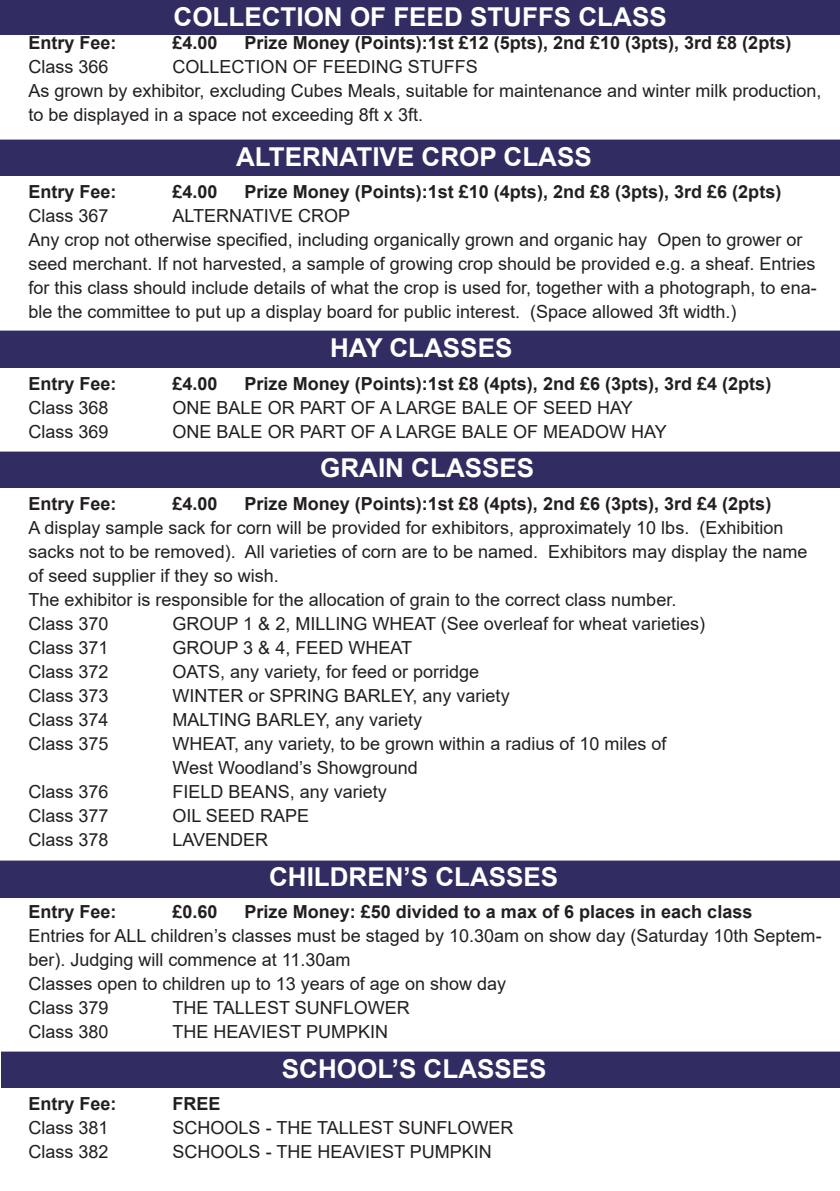
<style>
.page{position:relative;width:840px;height:1191px;background:#fff}
.page>*{position:absolute;margin:0;border:0;box-sizing:border-box;transform-origin:0 0}
.t1{font:700 26px "Arial";color:#fff}
.t2{font:18px/24px "Arial";color:#231f20}
.t3{font:700 18px "Arial";color:#231f20}
</style>
<div class="page">
<div style="left:0;top:0;width:839px;height:34px;background:#312d62"></div>
<div style="left:0;top:139px;width:839px;height:37px;background:#312d62"></div>
<div style="left:0;top:330px;width:839px;height:37px;background:#312d62"></div>
<div style="left:0;top:451px;width:839px;height:37px;background:#312d62"></div>
<div style="left:0;top:860px;width:839px;height:37px;background:#312d62"></div>
<div style="left:1px;top:1051px;width:838px;height:36px;background:#312d62"></div>
<p class="t1" style="left:173px;top:-1px;width:494px">COLLECTION OF FEED STUFFS CLASS</p>
<p class="t3" style="left:28px;top:30px;width:90px">Entry Fee:</p>
<p class="t3" style="left:172px;top:30px;width:47px">£4.00</p>
<p class="t3" style="left:244px;top:30px;width:548px">Prize Money (Points):1st £12 (5pts), 2nd £10 (3pts), 3rd £8 (2pts)</p>
<p class="t2" style="left:28px;top:55px;width:82px">Class 366</p>
<p class="t2" style="left:172px;top:55px;width:307px">COLLECTION OF FEEDING STUFFS</p>
<p class="t2" style="left:28px;top:79px;width:794px">As grown by exhibitor, excluding Cubes Meals, suitable for maintenance and winter milk production, to be displayed in a space not exceeding 8ft x 3ft.</p>
<p class="t1" style="left:236px;top:139px;width:357px">ALTERNATIVE CROP CLASS</p>
<p class="t3" style="left:28px;top:179px;width:90px">Entry Fee:</p>
<p class="t3" style="left:172px;top:179px;width:47px">£4.00</p>
<p class="t3" style="left:244px;top:179px;width:538px">Prize Money (Points):1st £10 (4pts), 2nd £8 (3pts), 3rd £6 (2pts)</p>
<p class="t2" style="left:28px;top:203px;width:82px">Class 367</p>
<p class="t2" style="left:172px;top:203px;width:179px">ALTERNATIVE CROP</p>
<p class="t2" style="left:28px;top:227px;width:789px">Any crop not otherwise specified, including organically grown and organic hay Open to grower or seed merchant. If not harvested, a sample of growing crop should be provided e.g. a sheaf. Entries for this class should include details of what the crop is used for, together with a photograph, to ena&shy;ble the committee to put up a display board for public interest. (Space allowed 3ft width.)</p>
<p class="t1" style="left:330px;top:330px;width:184px">HAY CLASSES</p>
<p class="t3" style="left:28px;top:371px;width:90px">Entry Fee:</p>
<p class="t3" style="left:172px;top:371px;width:47px">£4.00</p>
<p class="t3" style="left:244px;top:371px;width:528px">Prize Money (Points):1st £8 (4pts), 2nd £6 (3pts), 3rd £4 (2pts)</p>
<p class="t2" style="left:28px;top:395px;width:82px">Class 368</p>
<p class="t2" style="left:172px;top:395px;width:461px">ONE BALE OR PART OF A LARGE BALE OF SEED HAY</p>
<p class="t2" style="left:28px;top:419px;width:82px">Class 369</p>
<p class="t2" style="left:172px;top:419px;width:495px">ONE BALE OR PART OF A LARGE BALE OF MEADOW HAY</p>
<p class="t1" style="left:320px;top:449px;width:215px">GRAIN CLASSES</p>
<p class="t3" style="left:28px;top:491px;width:90px">Entry Fee:</p>
<p class="t3" style="left:172px;top:491px;width:47px">£4.00</p>
<p class="t3" style="left:244px;top:491px;width:528px">Prize Money (Points):1st £8 (4pts), 2nd £6 (3pts), 3rd £4 (2pts)</p>
<p class="t2" style="left:28px;top:515px;width:780px">A display sample sack for corn will be provided for exhibitors, approximately 10 lbs. (Exhibition sacks not to be removed). All varieties of corn are to be named. Exhibitors may display the name of seed supplier if they so wish.</p>
<p class="t2" style="left:28px;top:587px;width:649px">The exhibitor is responsible for the allocation of grain to the correct class number.</p>
<p class="t2" style="left:28px;top:611px;width:82px">Class 370</p>
<p class="t2" style="left:172px;top:611px;width:534px">GROUP 1 &amp; 2, MILLING WHEAT (See overleaf for wheat varieties)</p>
<p class="t2" style="left:28px;top:635px;width:82px">Class 371</p>
<p class="t2" style="left:172px;top:635px;width:241px">GROUP 3 &amp; 4, FEED WHEAT</p>
<p class="t2" style="left:28px;top:659px;width:82px">Class 372</p>
<p class="t2" style="left:172px;top:659px;width:308px">OATS, any variety, for feed or porridge</p>
<p class="t2" style="left:28px;top:683px;width:82px">Class 373</p>
<p class="t2" style="left:172px;top:683px;width:338px">WINTER or SPRING BARLEY, any variety</p>
<p class="t2" style="left:28px;top:707px;width:82px">Class 374</p>
<p class="t2" style="left:172px;top:707px;width:251px">MALTING BARLEY, any variety</p>
<p class="t2" style="left:28px;top:731px;width:82px">Class 375</p>
<p class="t2" style="left:172px;top:731px;width:495px">WHEAT, any variety, to be grown within a radius of 10 miles of</p>
<p class="t2" style="left:172px;top:755px;width:247px">West Woodland’s Showground</p>
<p class="t2" style="left:28px;top:779px;width:82px">Class 376</p>
<p class="t2" style="left:172px;top:779px;width:216px">FIELD BEANS, any variety</p>
<p class="t2" style="left:28px;top:803px;width:82px">Class 377</p>
<p class="t2" style="left:172px;top:803px;width:138px">OIL SEED RAPE</p>
<p class="t2" style="left:28px;top:827px;width:82px">Class 378</p>
<p class="t2" style="left:172px;top:827px;width:97px">LAVENDER</p>
<p class="t1" style="left:269px;top:858px;width:290px">CHILDREN’S CLASSES</p>
<p class="t3" style="left:28px;top:899px;width:90px">Entry Fee:</p>
<p class="t3" style="left:172px;top:899px;width:47px">£0.60</p>
<p class="t3" style="left:244px;top:899px;width:509px">Prize Money: £50 divided to a max of 6 places in each class</p>
<p class="t2" style="left:28px;top:923px;width:794px">Entries for ALL children’s classes must be staged by 10.30am on show day (Saturday 10th Septem&shy;ber). Judging will commence at 11.30am</p>
<p class="t2" style="left:28px;top:971px;width:479px">Classes open to children up to 13 years of age on show day</p>
<p class="t2" style="left:28px;top:995px;width:82px">Class 379</p>
<p class="t2" style="left:172px;top:995px;width:239px">THE TALLEST SUNFLOWER</p>
<p class="t2" style="left:28px;top:1019px;width:82px">Class 380</p>
<p class="t2" style="left:172px;top:1019px;width:217px">THE HEAVIEST PUMPKIN</p>
<p class="t1" style="left:282px;top:1050px;width:266px">SCHOOL’S CLASSES</p>
<p class="t3" style="left:28px;top:1091px;width:90px">Entry Fee:</p>
<p class="t3" style="left:172px;top:1091px;width:50px">FREE</p>
<p class="t2" style="left:28px;top:1115px;width:82px">Class 381</p>
<p class="t2" style="left:172px;top:1115px;width:342px">SCHOOLS - THE TALLEST SUNFLOWER</p>
<p class="t2" style="left:28px;top:1139px;width:82px">Class 382</p>
<p class="t2" style="left:172px;top:1139px;width:321px">SCHOOLS - THE HEAVIEST PUMPKIN</p>
</div>
